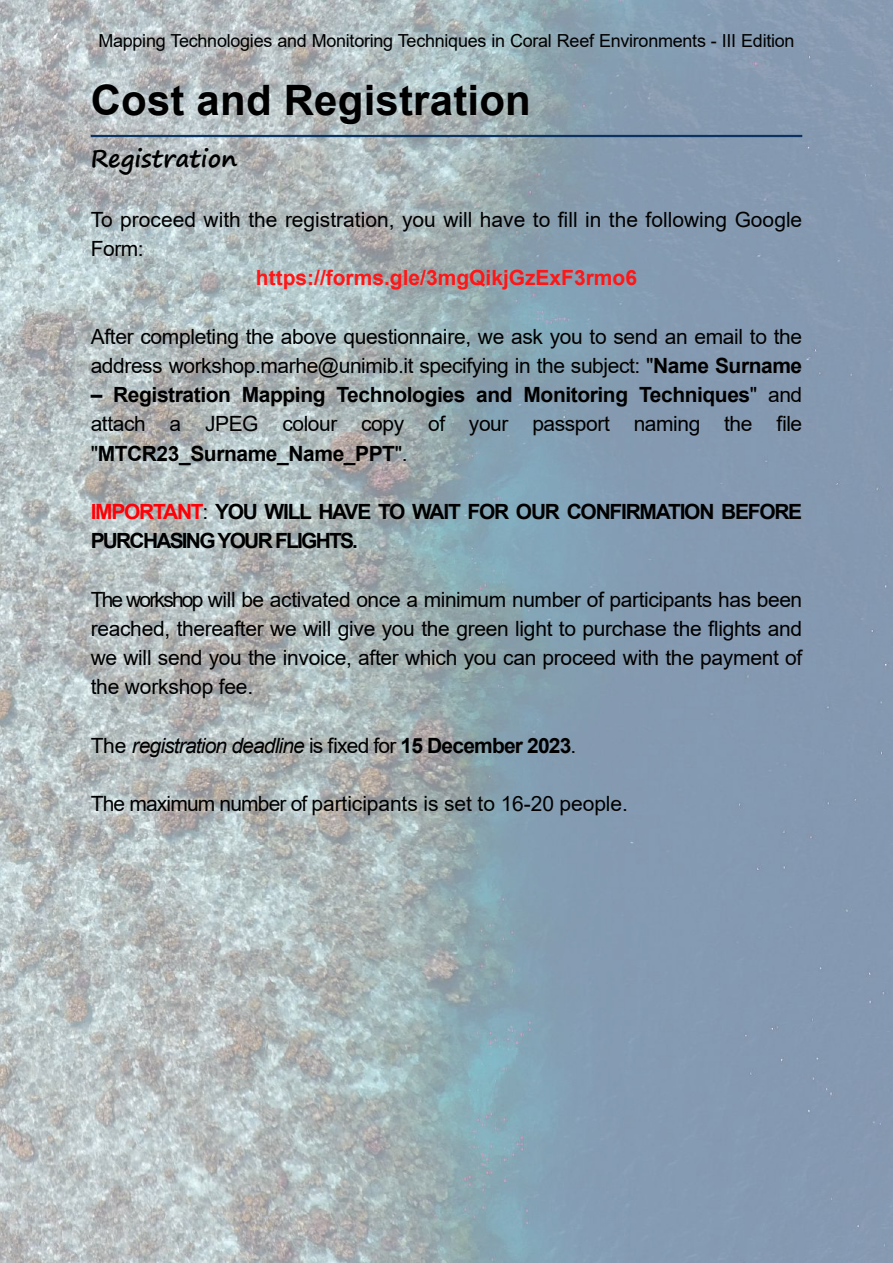
<style>
.page{position:relative;width:893px;height:1263px;background:#fff}
.page>*{position:absolute;margin:0;border:0;box-sizing:border-box;transform-origin:0 0}
.t1{font:700 42px "Arial";letter-spacing:.005em;color:#000}
.t2{font:700 24px "Segoe Print";letter-spacing:.005em;color:#000}
.t3{font:21px/29.2px "Arial";letter-spacing:-.015em;color:#000}
.t4{font:700 21px/29.2px "Arial";letter-spacing:-.06em;color:#000;text-align:justify}
.t5{font:italic 21px "Arial";letter-spacing:-.04em;color:#000}
.t6{font:700 21px "Arial";color:#ff1616}
.t7{font:18px "Arial";letter-spacing:-.015em;color:#000}
.s1{font-weight:700}
.s2{font-weight:400}
.s3{color:#ff0006}
.s4{font-style:normal}
.s5{font-weight:700;font-style:normal}
</style>
<div class="page">
<img style="left:0;top:0;width:893px;height:1263px">
<hr style="left:91px;top:135px;width:711px;height:2px;background:#0a3361">
<p class="t7" style="left:98px;top:34px;width:698px">Mapping Technologies and Monitoring Techniques in Coral Reef Environments - III Edition</p>
<h1 class="t1" style="left:91px;top:85px;width:442px">Cost and Registration</h1>
<p class="t2" style="left:91px;top:147px;width:148px">Registration</p>
<p class="t3" style="left:91px;top:207px;width:713px">To proceed with the registration, you will have to fill in the following Google<br>Form:</p>
<p class="t6" style="left:256px;top:270px;width:383px">https://forms.gle/3mgQikjGzExF3rmo6</p>
<p class="t3" style="left:91px;top:323px;width:713px">After completing the above questionnaire, we ask you to send an email to the address workshop.marhe@unimib.it specifying in the subject: "<span class="s1">Name Surname</span></p>
<p class="t4" style="left:91px;top:382px;width:713px">– Registration Mapping Technologies and Monitoring Techniques<span class="s2">" and attach a JPEG colour copy of your passport naming the file "</span>MTCR23_Surname_Name_PPT<span class="s2">".</span></p>
<p class="t4" style="left:91px;top:499px;width:713px"><span class="s3">IMPORTANT</span><span class="s2">:</span> YOU WILL HAVE TO WAIT FOR OUR CONFIRMATION BEFORE<br>PURCHASING YOUR FLIGHTS.</p>
<p class="t3" style="left:91px;top:587px;width:713px;text-align:justify">The workshop will be activated once a minimum number of participants has been reached, thereafter we will give you the green light to purchase the flights and we will send you the invoice, after which you can proceed with the payment of the workshop fee.</p>
<p class="t5" style="left:91px;top:737px;width:487px"><span class="s4">The</span> registration deadline <span class="s4">is fixed for</span> <span class="s5">15 December 2023</span><span class="s4">.</span></p>
<p class="t3" style="left:91px;top:791px;width:539px">The maximum number of participants is set to 16-20 people.</p>
</div>
